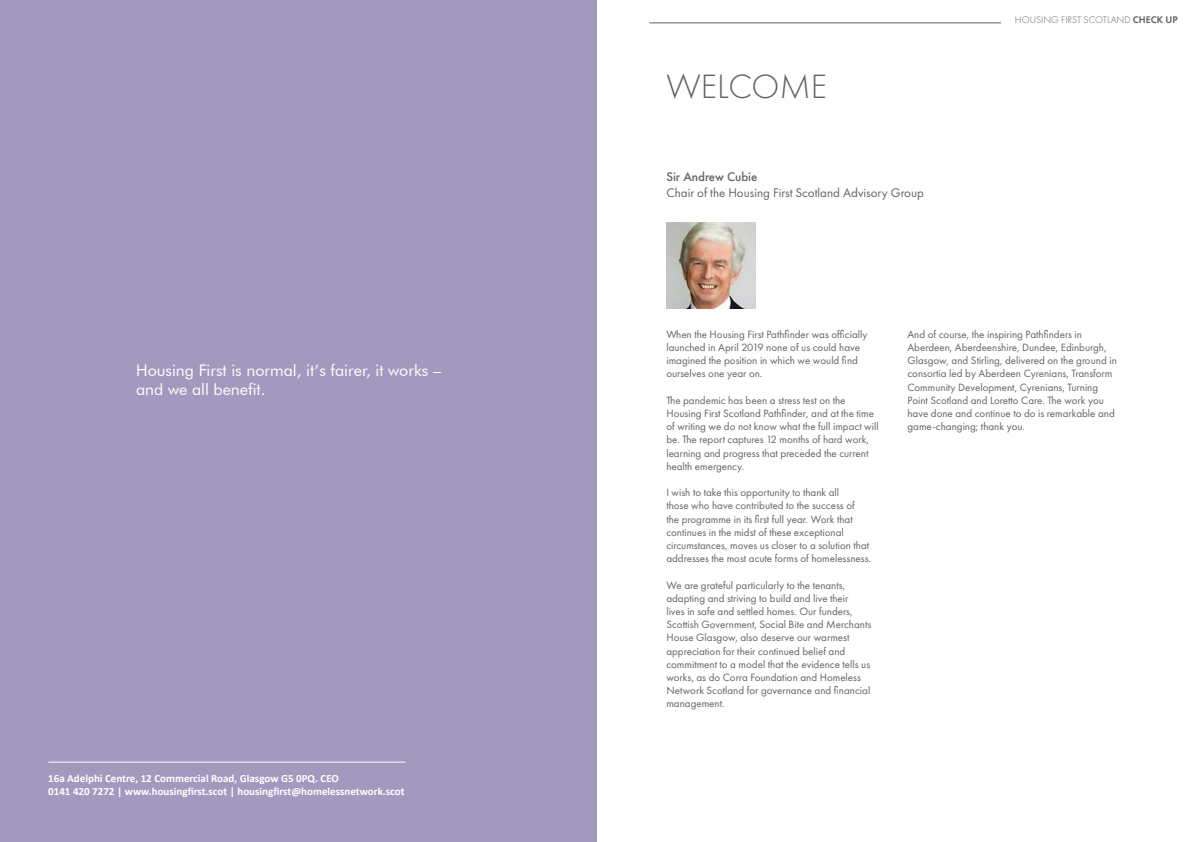
<style>
.page{position:relative;width:1191px;height:842px;background:#fff}
.page>*{position:absolute;margin:0;border:0;box-sizing:border-box;transform-origin:0 0}
.t1{font:300 35px "Futura PT";color:#646363}
.t2{font:16px/19.2px "Futura BT";color:#fff}
.t3{font:13px "Futura PT";color:#646363}
.t4{font:500 13px "Futura PT";color:#646363}
.t5{font:11px/13.2px "Futura PT";color:#646363}
.t6{font:700 11px/13.2px "Calibri";color:#fff}
.t7{font:300 10px "Futura PT";color:#646363}
.s1{font-weight:600}
</style>
<div class="page">
<hr style="left:649px;top:23px;width:352px;height:1px;background:#646363">
<div style="left:0;top:0;width:597px;height:842px;background:#a399bf"></div>
<hr style="left:49px;top:762px;width:356px;height:1px;background:#fff">
<img style="left:666px;top:223px;width:89px;height:85px">
<h2 class="t2" style="left:136px;top:361px;width:306px">Housing First is normal, it’s fairer, it works – and we all benefit.</h2>
<p class="t6" style="left:48px;top:771px;width:358px">16a Adelphi Centre, 12 Commercial Road, Glasgow G5 0PQ. CEO<br>0141 420 7272 | www.housingfirst.scot | housingfirst@homelessnetwork.scot</p>
<h1 class="t1" style="left:666px;top:66px;width:162px">WELCOME</h1>
<p class="t4" style="left:666px;top:169px;width:93px">Sir Andrew Cubie</p>
<p class="t3" style="left:666px;top:185px;width:259px">Chair of the Housing First Scotland Advisory Group</p>
<p class="t7" style="left:1015px;top:14px;width:164px">HOUSING FIRST SCOTLAND <span class="s1">CHECK UP</span></p>
<p class="t5" style="left:666px;top:327px;width:203px">When the Housing First Pathfinder was officially launched in April 2019 none of us could have imagined the position in which we would find ourselves one year on.</p>
<p class="t5" style="left:666px;top:393px;width:214px">The pandemic has been a stress test on the Housing First Scotland Pathfinder, and at the time of writing we do not know what the full impact will be. The report captures 12 months of hard work, learning and progress that preceded the current health emergency.</p>
<p class="t5" style="left:666px;top:486px;width:206px">I wish to take this opportunity to thank all<br>those who have contributed to the success of<br>the programme in its first full year. Work that continues in the midst of these exceptional circumstances, moves us closer to a solution that addresses the most acute forms of homelessness.</p>
<p class="t5" style="left:666px;top:578px;width:206px">We are grateful particularly to the tenants, adapting and striving to build and live their<br>lives in safe and settled homes. Our funders, Scottish Government, Social Bite and Merchants House Glasgow, also deserve our warmest appreciation for their continued belief and commitment to a model that the evidence tells us works, as do Corra Foundation and Homeless Network Scotland for governance and financial management.</p>
<p class="t5" style="left:907px;top:327px;width:211px">And of course, the inspiring Pathfinders in Aberdeen, Aberdeenshire, Dundee, Edinburgh, Glasgow, and Stirling, delivered on the ground in consortia led by Aberdeen Cyrenians, Transform Community Development, Cyrenians, Turning Point Scotland and Loretto Care. The work you have done and continue to do is remarkable and game-changing; thank you.</p>
</div>
